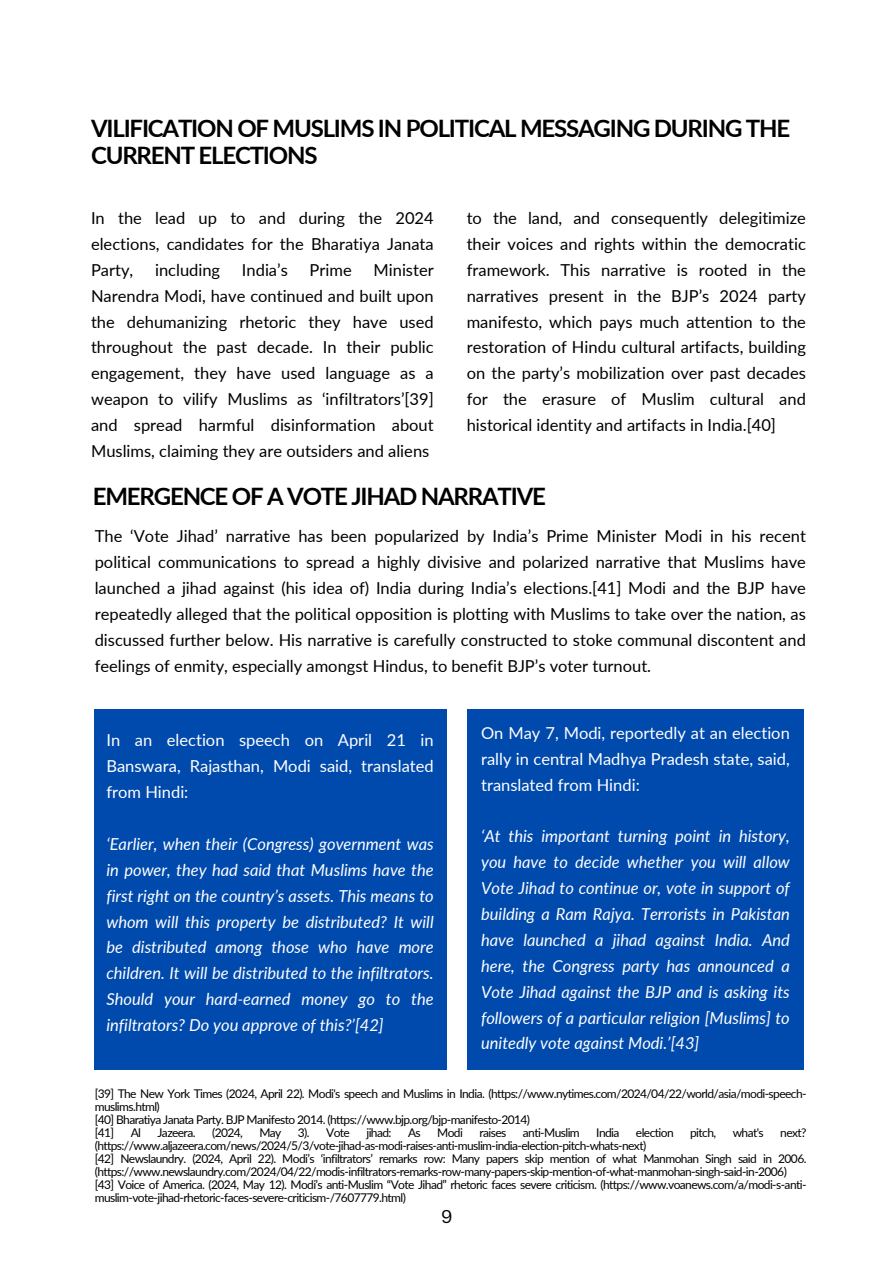
<style>
.page{position:relative;width:894px;height:1264px;background:#fff}
.page>*{position:absolute;margin:0;border:0;box-sizing:border-box;transform-origin:0 0}
.t1{font:700 24px/27px "Lato";letter-spacing:-.05em;color:#000}
.t2{font:18px "Canva Sans";color:#000}
.t3{font:16.5px/25.8px "Lato";color:#000;text-align:justify}
.t4{font:italic 16.5px/26px "Lato";color:#fff;text-align:justify}
.t5{font:16.5px/25.8px "Lato";color:#fff;text-align:justify}
.t6{font:12px/13px "Lato";letter-spacing:-.05em;color:#000}
</style>
<div class="page">
<div style="left:467px;top:709px;width:337px;height:360px;background:#004aad"></div>
<div style="left:95px;top:709px;width:351px;height:360px;background:#004aad"></div>
<h2 class="t1" style="left:91px;top:114px;width:700px">VILIFICATION OF MUSLIMS IN POLITICAL MESSAGING DURING THE<br>CURRENT ELECTIONS</h2>
<h1 class="t3" style="left:91px;top:205px;width:344px">In the lead up to and during the 2024 elections, candidates for the Bharatiya Janata Party,</h1>
<h1 class="t3" style="left:155px;top:256px;width:67px">including</h1>
<h1 class="t3" style="left:242px;top:256px;width:47px">India’s</h1>
<h1 class="t3" style="left:309px;top:256px;width:44px">Prime</h1>
<h1 class="t3" style="left:91px;top:256px;width:344px;text-indent:282px">Minister Narendra Modi, have continued and built upon the dehumanizing rhetoric they have used throughout the past decade. In their public engagement, they have used language as a weapon to vilify Muslims as ‘infiltrators’[39] and spread harmful disinformation about Muslims, claiming they are outsiders and aliens</h1>
<h2 class="t3" style="left:466px;top:205px;width:340px">to the land, and consequently delegitimize their voices and rights within the democratic framework. This narrative is rooted in the narratives present in the BJP’s 2024 party manifesto, which pays much attention to the restoration of Hindu cultural artifacts, building on the party’s mobilization over past decades for the erasure of Muslim cultural and historical identity and artifacts in India.[40]</h2>
<h1 class="t1" style="left:93px;top:482px;width:454px">EMERGENCE OF A VOTE JIHAD NARRATIVE</h1>
<h2 class="t3" style="left:95px;top:523px;width:712px">The ‘Vote Jihad’ narrative has been popularized by India’s Prime Minister Modi in his recent political communications to spread a highly divisive and polarized narrative that Muslims have launched a jihad against (his idea of) India during India’s elections.[41] Modi and the BJP have repeatedly alleged that the political opposition is plotting with Muslims to take over the nation, as discussed further below. His narrative is carefully constructed to stoke communal discontent and feelings of enmity, especially amongst Hindus, to benefit BJP’s voter turnout.</h2>
<p class="t5" style="left:106px;top:727px;width:329px">In an election speech on April 21 in Banswara, Rajasthan, Modi said, translated from Hindi:</p>
<p class="t4" style="left:106px;top:830px;width:329px">‘Earlier, when their (Congress) government was in power, they had said that Muslims have the first right on the country’s assets. This means to whom will this property be distributed? It will be distributed among those who have more children. It will be distributed to the infiltrators.<br>Should your hard-earned money go to the infiltrators? Do you approve of this?’[42]</p>
<h2 class="t5" style="left:481px;top:719px;width:310px">On May 7, Modi, reportedly at an election rally in central Madhya Pradesh state, said, translated from Hindi:</h2>
<h2 class="t4" style="left:481px;top:823px;width:310px">‘At this important turning point in history, you have to decide whether you will allow Vote Jihad to continue or, vote in support of building a Ram Rajya. Terrorists in Pakistan have launched a jihad against India. And here, the Congress party has announced a Vote Jihad against the BJP and is asking its followers of a particular religion [Muslims] to unitedly vote against Modi.’[43]</h2>
<h2 class="t6" style="left:95px;top:1086px;width:713px">[39] The New York Times (2024, April 22). Modi's speech and Muslims in India. (https://www.nytimes.com/2024/04/22/world/asia/modi-speech&shy;muslims.html)</h2>
<h2 class="t6" style="left:95px;top:1112px;width:437px">[40] Bharatiya Janata Party. BJP Manifesto 2014. (https://www.bjp.org/bjp-manifesto-2014)</h2>
<p class="t6" style="left:95px;top:1125px;width:21px">[41]</p>
<p class="t6" style="left:131px;top:1125px;width:12px">Al</p>
<p class="t6" style="left:157px;top:1125px;width:40px">Jazeera.</p>
<p class="t6" style="left:212px;top:1125px;width:32px">(2024,</p>
<p class="t6" style="left:259px;top:1125px;width:24px">May</p>
<p class="t6" style="left:298px;top:1125px;width:13px">3).</p>
<p class="t6" style="left:326px;top:1125px;width:25px">Vote</p>
<p class="t6" style="left:366px;top:1125px;width:27px">jihad:</p>
<p class="t6" style="left:408px;top:1125px;width:14px">As</p>
<p class="t6" style="left:437px;top:1125px;width:27px">Modi</p>
<p class="t6" style="left:479px;top:1125px;width:28px">raises</p>
<p class="t6" style="left:522px;top:1125px;width:58px">anti-Muslim</p>
<p class="t6" style="left:596px;top:1125px;width:25px">India</p>
<p class="t6" style="left:635px;top:1125px;width:39px">election</p>
<p class="t6" style="left:690px;top:1125px;width:28px">pitch,</p>
<p class="t6" style="left:732px;top:1125px;width:33px">what's</p>
<p class="t6" style="left:780px;top:1125px;width:28px">next?</p>
<p class="t6" style="left:95px;top:1138px;width:553px">(https://www.aljazeera.com/news/2024/5/3/vote-jihad-as-modi-raises-anti-muslim-india-election-pitch-whats-next)</p>
<p class="t6" style="left:95px;top:1151px;width:713px">[42] Newslaundry. (2024, April 22). Modi’s ‘infiltrators’ remarks row: Many papers skip mention of what Manmohan Singh said in 2006. (https://www.newslaundry.com/2024/04/22/modis-infiltrators-remarks-row-many-papers-skip-mention-of-what-manmohan-singh-said-in-2006)</p>
<p class="t6" style="left:95px;top:1177px;width:713px">[43] Voice of America. (2024, May 12). Modi’s anti-Muslim “Vote Jihad” rhetoric faces severe criticism. (https://www.voanews.com/a/modi-s-anti&shy;muslim-vote-jihad-rhetoric-faces-severe-criticism-/7607779.html)</p>
<p class="t2" style="left:441px;top:1203px;width:13px">9</p>
</div>
